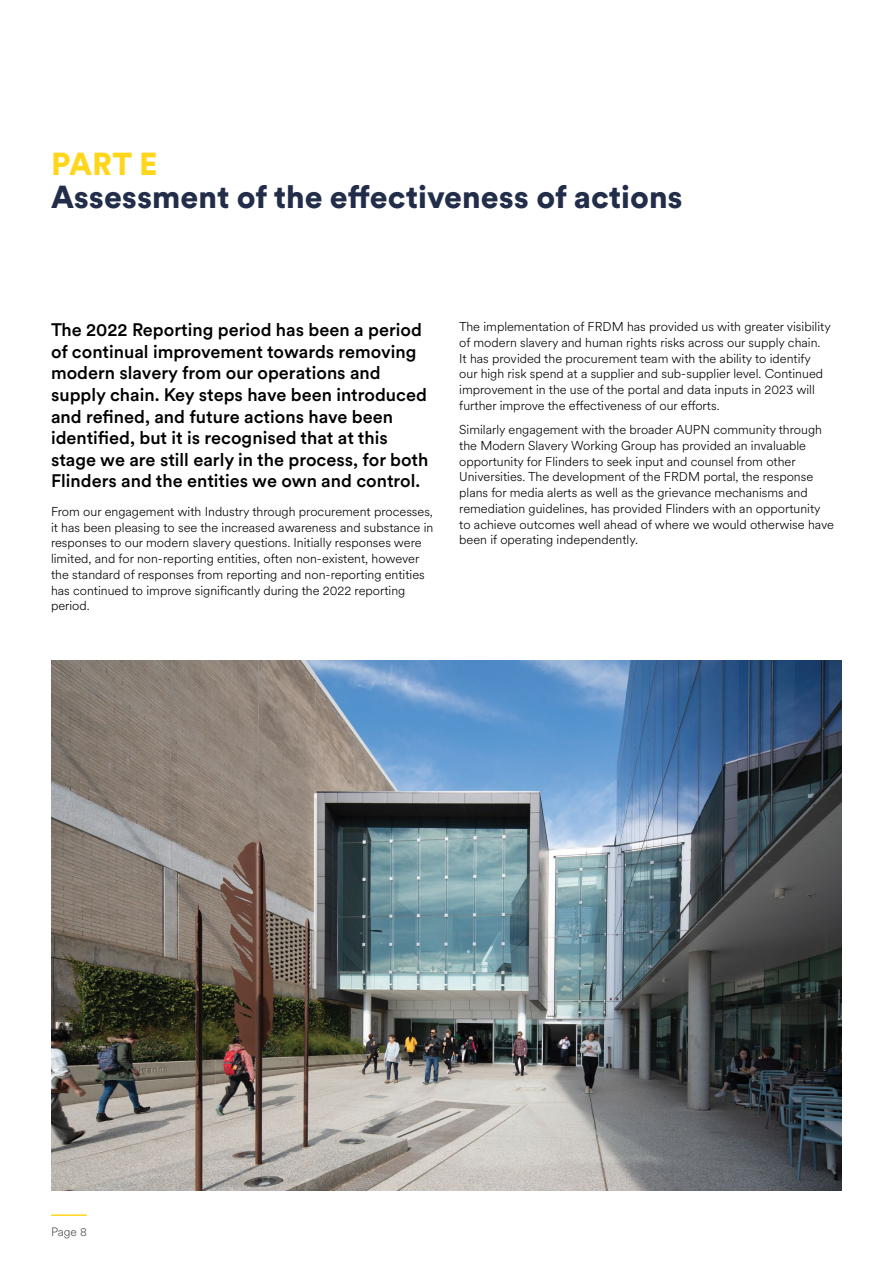
<style>
.page{position:relative;width:893px;height:1263px;background:#fff}
.page>*{position:absolute;margin:0;border:0;box-sizing:border-box;transform-origin:0 0}
.t1{font:900 31.5px "Circular XX";color:#222d4a}
.t2{font:900 31.5px "Circular XX";color:#ffd61b}
.t3{font:500 18px/21.6px "Circular XX";color:#000}
.t4{font:300 12.75px/15.8px "Circular XX";color:#000}
.t5{font:300 12px "Circular XX";color:#4d4d4f}
</style>
<div class="page">
<img style="left:51px;top:660px;width:791px;height:531px">
<hr style="left:51px;top:1214px;width:36px;height:2px;background:#ffd61b">
<h1 class="t2" style="left:51px;top:142px;width:108px">PART E</h1>
<h1 class="t1" style="left:51px;top:175px;width:633px">Assessment of the effectiveness of actions</h1>
<p class="t3" style="left:51px;top:318px;width:379px">The 2022 Reporting period has been a period of continual improvement towards removing modern slavery from our operations and supply chain. Key steps have been introduced and refined, and future actions have been identified, but it is recognised that at this stage we are still early in the process, for both Flinders and the entities we own and control.</p>
<p class="t4" style="left:51px;top:503px;width:384px">From our engagement with Industry through procurement processes, it has been pleasing to see the increased awareness and substance in responses to our modern slavery questions. Initially responses were limited, and for non-reporting entities, often non-existent, however the standard of responses from reporting and non-reporting entities has continued to improve significantly during the 2022 reporting period.</p>
<p class="t4" style="left:459px;top:318px;width:373px">The implementation of FRDM has provided us with greater visibility of modern slavery and human rights risks across our supply chain.<br>It has provided the procurement team with the ability to identify our high risk spend at a supplier and sub-supplier level. Continued improvement in the use of the portal and data inputs in 2023 will further improve the effectiveness of our efforts.</p>
<p class="t4" style="left:459px;top:421px;width:376px">Similarly engagement with the broader AUPN community through the Modern Slavery Working Group has provided an invaluable opportunity for Flinders to seek input and counsel from other Universities. The development of the FRDM portal, the response plans for media alerts as well as the grievance mechanisms and remediation guidelines, has provided Flinders with an opportunity to achieve outcomes well ahead of where we would otherwise have been if operating independently.</p>
<p class="t5" style="left:51px;top:1224px;width:37px">Page 8</p>
</div>
